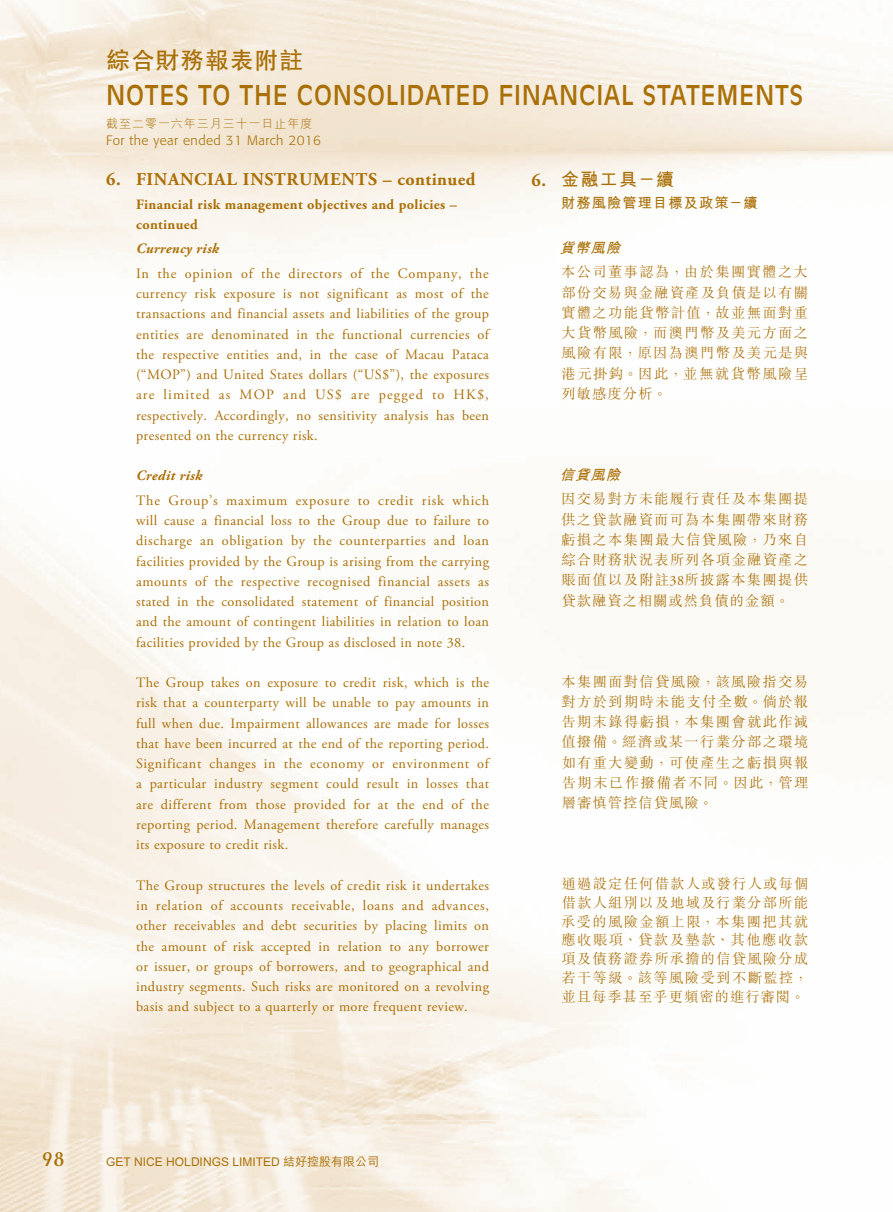
<style>
.page{position:relative;width:893px;height:1212px;background:#fff}
.page>*{position:absolute;margin:0;border:0;box-sizing:border-box;transform-origin:0 0}
.t1{font:27px "Antique Olive Std";letter-spacing:.03em;color:#aa7007;scale:.92 1}
.t2{font:700 24px "C Hei 2 HK";letter-spacing:.03em;color:#aa7007}
.t3{font:600 21px "Peignot LT Std";color:#aa7007}
.t4{font:700 18px "Adobe Garamond Pro";letter-spacing:.04em;color:#aa7007}
.t5{font:700 18px "M Hei HK";color:#aa7007}
.t6{font:14.25px/20.2px "Adobe Garamond Pro";letter-spacing:.025em;color:#aa7007;text-align:justify}
.t7{font:300 14.25px/20.2px "M Sung HK";letter-spacing:.095em;color:#aa7007;text-align:justify}
.t8{font:700 14.25px/20.2px "Adobe Garamond Pro";letter-spacing:.025em;color:#aa7007}
.t9{font:italic 700 14.25px "Adobe Garamond Pro";letter-spacing:.025em;color:#aa7007}
.t10{font:700 14.25px "M Hei HK";letter-spacing:.075em;color:#aa7007}
.t11{font:italic 700 14.25px "M Hei HK";color:#aa7007}
.t12{font:300 13.5px "Formata";letter-spacing:.03em;color:#aa7007}
.t13{font:500 12px "M Hei HK";color:#aa7007}
.t14{font:300 12px "M Hei HK";letter-spacing:.08em;color:#aa7007}
.s1{font-family:"Adobe Garamond Pro"}
.s2{font-family:"Adobe Garamond Pro";font-weight:400}
</style>
<div class="page">
<h2 class="t2" style="left:106px;top:43px;width:198px">綜合財務報表附註</h2>
<h1 class="t1" style="left:106px;top:79px;width:759px">NOTES TO THE CONSOLIDATED FINANCIAL STATEMENTS</h1>
<p class="t14" style="left:106px;top:115px;width:208px">截至二零一六年三月三十一日止年度</p>
<p class="t12" style="left:106px;top:132px;width:216px">For the year ended 31 March 2016</p>
<p class="t4" style="left:106px;top:169px;width:371px">6. FINANCIAL INSTRUMENTS – continued</p>
<p class="t8" style="left:136px;top:194px;width:322px">Financial risk management objectives and policies – continued</p>
<p class="t9" style="left:136px;top:241px;width:84px">Currency risk</p>
<p class="t6" style="left:136px;top:264px;width:354px">In the opinion of the directors of the Company, the currency risk exposure is not significant as most of the transactions and financial assets and liabilities of the group entities are denominated in the functional currencies of the respective entities and, in the case of Macau Pataca (“MOP”) and United States dollars (“US$”), the exposures are limited as MOP and US$ are pegged to HK$, respectively. Accordingly, no sensitivity analysis has been presented on the currency risk.</p>
<p class="t9" style="left:136px;top:468px;width:68px">Credit risk</p>
<p class="t6" style="left:136px;top:491px;width:354px">The Group’s maximum exposure to credit risk which will cause a financial loss to the Group due to failure to discharge an obligation by the counterparties and loan facilities provided by the Group is arising from the carrying amounts of the respective recognised financial assets as stated in the consolidated statement of financial position and the amount of contingent liabilities in relation to loan facilities provided by the Group as disclosed in note 38.</p>
<p class="t6" style="left:136px;top:673px;width:355px">The Group takes on exposure to credit risk, which is the risk that a counterparty will be unable to pay amounts in full when due. Impairment allowances are made for losses that have been incurred at the end of the reporting period.<br>Significant changes in the economy or environment of a particular industry segment could result in losses that are different from those provided for at the end of the reporting period. Management therefore carefully manages its exposure to credit risk.</p>
<p class="t6" style="left:136px;top:875px;width:354px">The Group structures the levels of credit risk it undertakes in relation of accounts receivable, loans and advances, other receivables and debt securities by placing limits on the amount of risk accepted in relation to any borrower or issuer, or groups of borrowers, and to geographical and industry segments. Such risks are monitored on a revolving basis and subject to a quarterly or more frequent review.</p>
<p class="t5" style="left:531px;top:166px;width:144px"><span class="s1">6.</span> 金融工具－續</p>
<p class="t10" style="left:561px;top:192px;width:198px">財務風險管理目標及政策－續</p>
<p class="t11" style="left:560px;top:237px;width:67px">貨幣風險</p>
<p class="t7" style="left:561px;top:261px;width:248px">本公司董事認為，由於集團實體之大部份交易與金融資產及負債是以有關實體之功能貨幣計值，故並無面對重大貨幣風險，而澳門幣及美元方面之風險有限，原因為澳門幣及美元是與港元掛鈎。因此，並無就貨幣風險呈列敏感度分析。</p>
<p class="t11" style="left:560px;top:464px;width:67px">信貸風險</p>
<p class="t7" style="left:561px;top:488px;width:248px">因交易對方未能履行責任及本集團提供之貸款融資而可為本集團帶來財務虧損之本集團最大信貸風險，乃來自綜合財務狀況表所列各項金融資產之賬面值以及附註<span class="s2">38</span>所披露本集團提供貸款融資之相關或然負債的金額。</p>
<p class="t7" style="left:561px;top:671px;width:249px">本集團面對信貸風險，該風險指交易對方於到期時未能支付全數。倘於報告期末錄得虧損，本集團會就此作減值撥備。經濟或某一行業分部之環境如有重大變動，可使產生之虧損與報告期末已作撥備者不同。因此，管理層審慎管控信貸風險。</p>
<p class="t7" style="left:561px;top:874px;width:249px;line-height:18.8px">通過設定任何借款人或發行人或每個借款人組別以及地域及行業分部所能承受的風險金額上限，本集團把其就應收賬項、貸款及墊款、其他應收款項及債務證券所承擔的信貸風險分成若干等級。該等風險受到不斷監控，並且每季甚至乎更頻密的進行審閱。</p>
<h3 class="t3" style="left:41px;top:1147px;width:25px">98</h3>
<p class="t13" style="left:106px;top:1153px;width:274px">GET NICE HOLDINGS LIMITED 結好控股有限公司</p>
</div>
